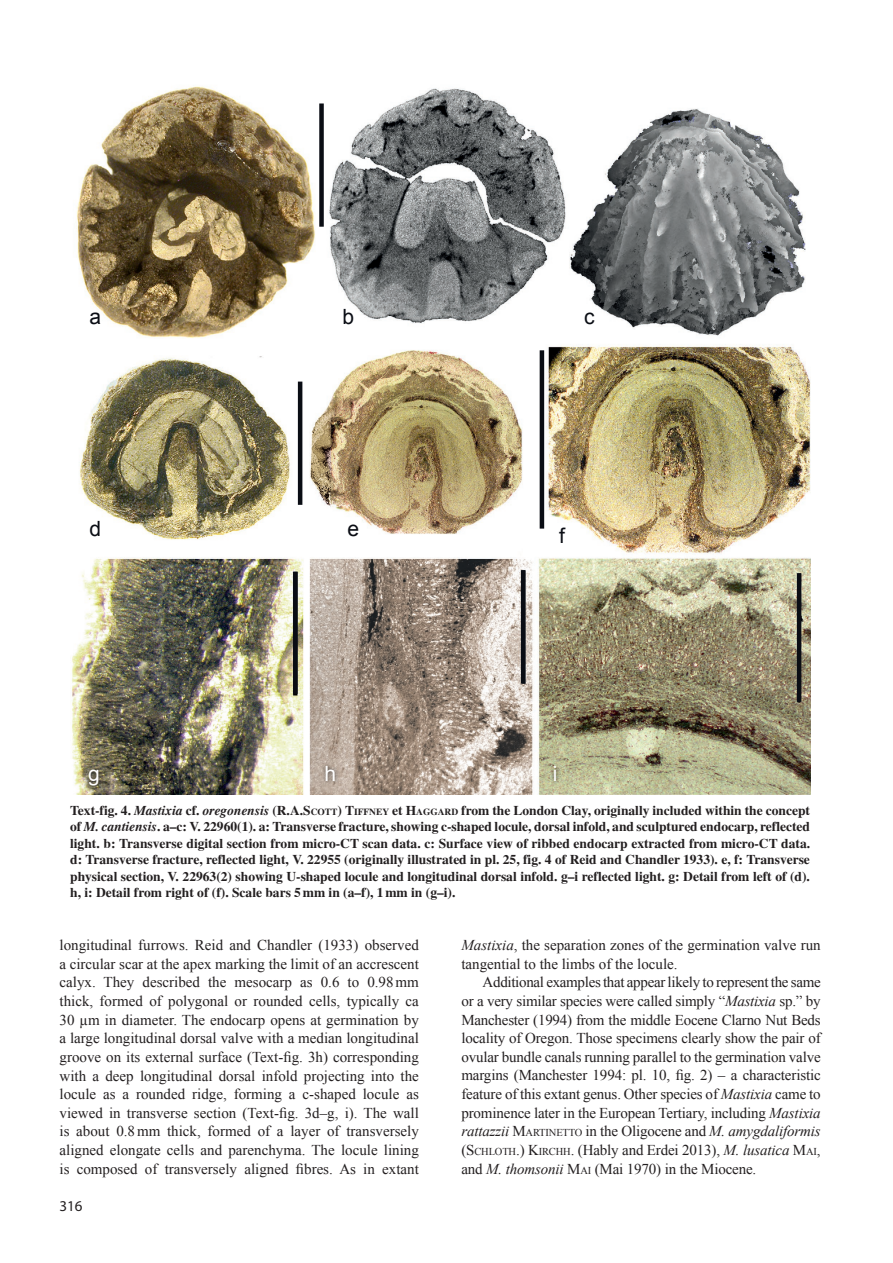
<style>
.page{position:relative;width:893px;height:1263px;background:#fff}
.page>*{position:absolute;margin:0;border:0;box-sizing:border-box;transform-origin:0 0}
.t1{font:21px "Arial";color:#0a0d14}
.t2{font:21px "Arial";color:#fff}
.t3{font:15px/18.6px "Times New Roman";color:#231f20;text-align:justify}
.t4{font:15px "Myriad Pro";color:#231f20}
.t5{font:700 13.5px/16.5px "Toronto";color:#231f20;text-align:justify}
.t6{font:10.5px "Times New Roman";color:#231f20}
.s1{font-style:italic}
.s2{font-style:inherit}
.s3{font-size:9.45px}
.s4{font-size:10.5px}
.s5{font-size:15px}
</style>
<div class="page">
<img style="left:72px;top:86px;width:738px;height:709px">
<div style="left:319px;top:103px;width:5px;height:124px;background:#0a0d14"></div>
<hr style="left:298px;top:382px;width:4px;height:123px;background:#0a0d14">
<hr style="left:540px;top:350px;width:4px;height:179px;background:#0a0d14">
<div style="left:293px;top:572px;width:5px;height:122px;background:#0a0d14"></div>
<hr style="left:521px;top:570px;width:4px;height:114px;background:#0a0d14">
<hr style="left:797px;top:573px;width:4px;height:129px;background:#0a0d14">
<img style="left:82px;top:757px;width:24px;height:38px">
<img style="left:318px;top:757px;width:25px;height:38px">
<img style="left:546px;top:757px;width:18px;height:38px">
<h1 class="t1" style="left:90px;top:303px;width:13px">a</h1>
<h1 class="t1" style="left:343px;top:303px;width:13px">b</h1>
<h1 class="t1" style="left:584px;top:303px;width:12px">c</h1>
<h1 class="t1" style="left:90px;top:515px;width:13px">d</h1>
<h1 class="t1" style="left:348px;top:515px;width:13px">e</h1>
<h1 class="t1" style="left:559px;top:522px;width:7px">f</h1>
<h1 class="t2" style="left:88px;top:760px;width:13px">g</h1>
<h1 class="t2" style="left:325px;top:760px;width:13px">h</h1>
<h1 class="t2" style="left:553px;top:760px;width:6px">i</h1>
<p class="t5" style="left:70px;top:801px;width:741px">Text-fig. 4. <span class="s1">Mastixia</span> cf. <span class="s1">oregonensis</span> (R.A.<span class="s2">S</span><span class="s3">COTT</span>) <span class="s2">T</span><span class="s3">IFFNEY</span> et <span class="s2">H</span><span class="s3">AGGARD</span> from the London Clay, originally included within the concept of <span class="s1">M. cantiensis</span>. a–c: V. 22960(1). a: Transverse fracture, showing c-shaped locule, dorsal infold, and sculptured endocarp, reflected light. b: Transverse digital section from micro-CT scan data. c: Surface view of ribbed endocarp extracted from micro-CT data. d: Transverse fracture, reflected light, V. 22955 (originally illustrated in pl. 25, fig. 4 of Reid and Chandler 1933). e, f: Transverse physical section, V. 22963(2) showing U-shaped locule and longitudinal dorsal infold. g–i reflected light. g: Detail from left of (d). h, i: Detail from right of (f). Scale bars 5mm in (a–f), 1mm in (g–i).</p>
<p class="t3" style="left:60px;top:936px;width:361px">longitudinal furrows. Reid and Chandler (1933) observed a circular scar at the apex marking the limit of an accrescent calyx. They described the mesocarp as 0.6 to 0.98mm thick, formed of polygonal or rounded cells, typically ca 30 µm in diameter. The endocarp opens at germination by a large longitudinal dorsal valve with a median longitudinal groove on its external surface (Text-fig. 3h) corresponding with a deep longitudinal dorsal infold projecting into the locule as a rounded ridge, forming a c-shaped locule as viewed in transverse section (Text-fig. 3d–g, i). The wall is about 0.8mm thick, formed of a layer of transversely aligned elongate cells and parenchyma. The locule lining is composed of transversely aligned fibres. As in extant</p>
<p class="t3" style="left:461px;top:935px;width:361px"><span class="s1">Mastixia</span>, the separation zones of the germination valve run tangential to the limbs of the locule.</p>
<p class="t3" style="left:461px;top:973px;width:361px;text-indent:21px">Additional examples that appear likely to represent the same or a very similar species were called simply “<span class="s1">Mastixia</span> sp.” by Manchester (1994) from the middle Eocene Clarno Nut Beds locality of Oregon. Those specimens clearly show the pair of ovular bundle canals running parallel to the germination valve margins (Manchester 1994: pl. 10, fig. 2) – a characteristic feature of this extant genus. Other species of <span class="s1">Mastixia</span> came to prominence later in the European Tertiary, including <span class="s1">Mastixia rattazzii</span> <span class="s2">M</span><span class="s4">ARTINETTO</span> in the Oligocene and <span class="s1">M. amygdaliformis</span></p>
<p class="t6" style="left:461px;top:1144px;width:21px"><span class="s5">(</span><span class="s5">S</span>CHL</p>
<p class="t6" style="left:495px;top:1144px;width:56px">OTH<span class="s5">.</span><span class="s5">)</span> <span class="s5">K</span>IRCHH</p>
<p class="t3" style="left:461px;top:1140px;width:361px;text-indent:109px"><span class="s2">.</span> (Hably and Erdei 2013), <span class="s1">M. lusatica</span> <span class="s2">M</span><span class="s4">AI</span>, and <span class="s1">M. thomsonii</span> <span class="s2">M</span><span class="s4">AI</span> (Mai 1970) in the Miocene.</p>
<p class="t4" style="left:60px;top:1197px;width:25px">316</p>
</div>
